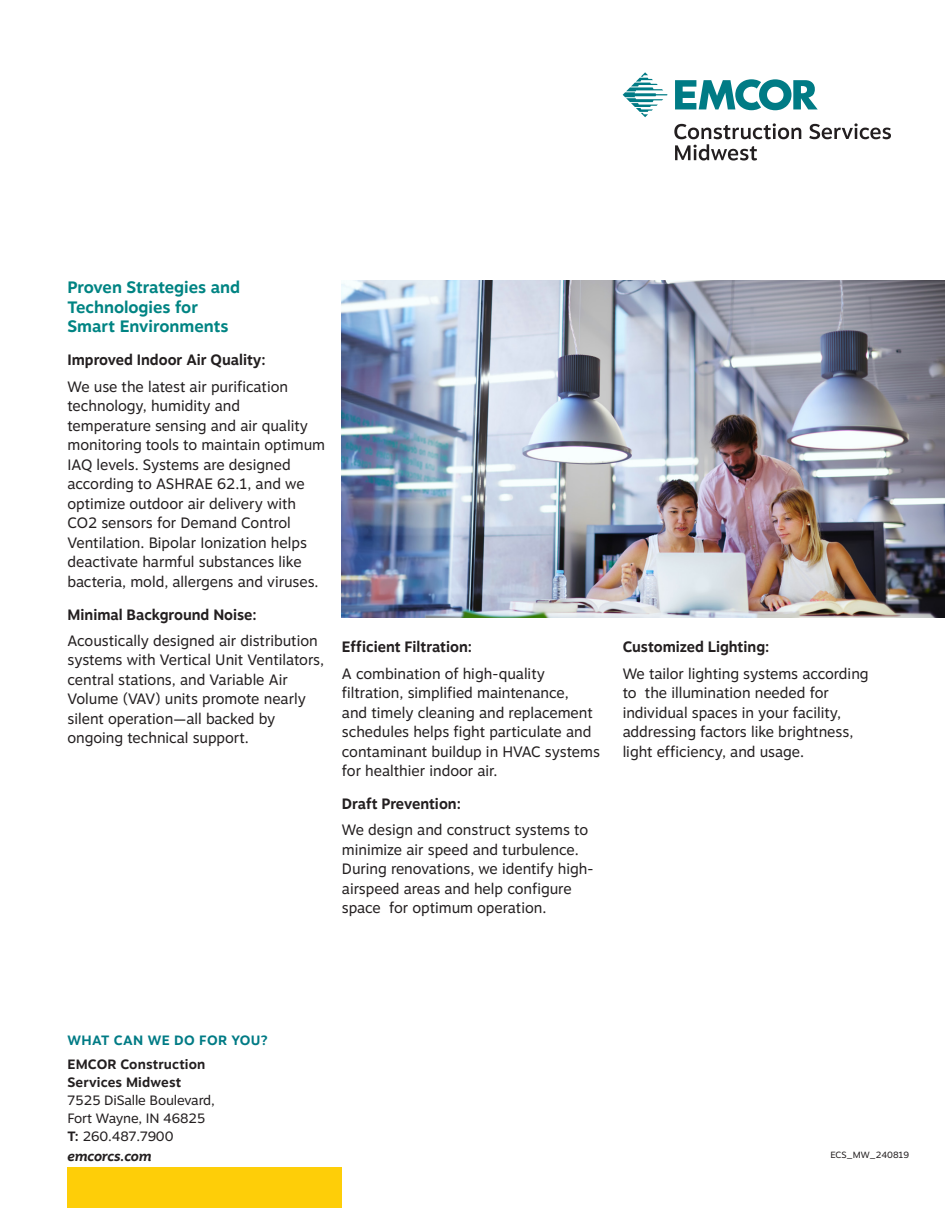
<style>
.page{position:relative;width:945px;height:1215px;background:#fff}
.page>*{position:absolute;margin:0;border:0;box-sizing:border-box;transform-origin:0 0}
.t1{font:700 16.5px/19.8px "Motiva Sans";color:#008483}
.t2{font:15px/19.5px "Motiva Sans";color:#231f20}
.t3{font:700 15px "Motiva Sans";color:#231f20}
.Bullet_copy{font:13.5px/18px "Motiva Sans";letter-spacing:-.01em;color:#231f20}
.Bullet_copy-2{font:700 13.5px/18px "Motiva Sans";letter-spacing:.01em;color:#231f20}
.Bullet_copy-3{font:700 13.5px "Motiva Sans";letter-spacing:.03em;color:#007b85}
.Bullet_copy-4{font:italic 700 13.5px "Motiva Sans";letter-spacing:-.015em;color:#231f20}
.t4{font:9px "Motiva Sans";letter-spacing:-.01em;color:#231f20}
.s1{font-weight:700}
</style>
<div class="page">
<div style="left:68px;top:1168px;width:274px;height:40px;background:#fece08"></div>
<svg style="left:809px;top:123px;width:82px;height:16px"></svg>
<svg style="left:674px;top:123px;width:127px;height:38px"></svg>
<svg style="left:675px;top:79px;width:143px;height:31px"></svg>
<svg style="left:623px;top:72px;width:45px;height:45px"></svg>
<img style="left:342px;top:280px;width:603px;height:338px">
<p class="t1" style="left:68px;top:277px;width:174px">Proven Strategies and<br>Technologies for<br>Smart Environments</p>
<p class="t3" style="left:68px;top:349px;width:200px">Improved Indoor Air Quality:</p>
<p class="t2" style="left:68px;top:376px;width:259px">We use the latest air purification technology, humidity and temperature sensing and air quality monitoring tools to maintain optimum IAQ levels. Systems are designed according to ASHRAE 62.1, and we optimize outdoor air delivery with CO2 sensors for Demand Control Ventilation. Bipolar Ionization helps deactivate harmful substances like bacteria, mold, allergens and viruses.</p>
<p class="t3" style="left:68px;top:603px;width:191px">Minimal Background Noise:</p>
<p class="t2" style="left:68px;top:631px;width:258px">Acoustically designed air distribution systems with Vertical Unit Ventilators, central stations, and Variable Air Volume (VAV) units promote nearly silent operation—all backed by ongoing technical support.</p>
<p class="t3" style="left:342px;top:636px;width:132px">Efficient Filtration:</p>
<p class="t2" style="left:342px;top:663px;width:260px">A combination of high-quality filtration, simplified maintenance,<br>and timely cleaning and replacement schedules helps fight particulate and contaminant buildup in HVAC systems for healthier indoor air.</p>
<p class="t3" style="left:342px;top:793px;width:121px">Draft Prevention:</p>
<p class="t2" style="left:342px;top:820px;width:253px">We design and construct systems to minimize air speed and turbulence.<br>During renovations, we identify high&shy;airspeed areas and help configure space for optimum operation.</p>
<p class="t3" style="left:623px;top:636px;width:148px">Customized Lighting:</p>
<p class="t2" style="left:623px;top:663px;width:247px">We tailor lighting systems according to the illumination needed for individual spaces in your facility, addressing factors like brightness, light efficiency, and usage.</p>
<p class="Bullet_copy-3" style="left:68px;top:1030px;width:202px">WHAT CAN WE DO FOR YOU?</p>
<p class="Bullet_copy-2" style="left:68px;top:1055px;width:139px">EMCOR Construction<br>Services Midwest</p>
<p class="Bullet_copy" style="left:68px;top:1091px;width:149px">7525 DiSalle Boulevard,<br>Fort Wayne, IN 46825<br><span class="s1">T:</span> 260.487.7900</p>
<p class="Bullet_copy-4" style="left:68px;top:1146px;width:86px">emcorcs.com</p>
<p class="t4" style="left:830px;top:1148px;width:80px">ECS_MW_240819</p>
</div>
